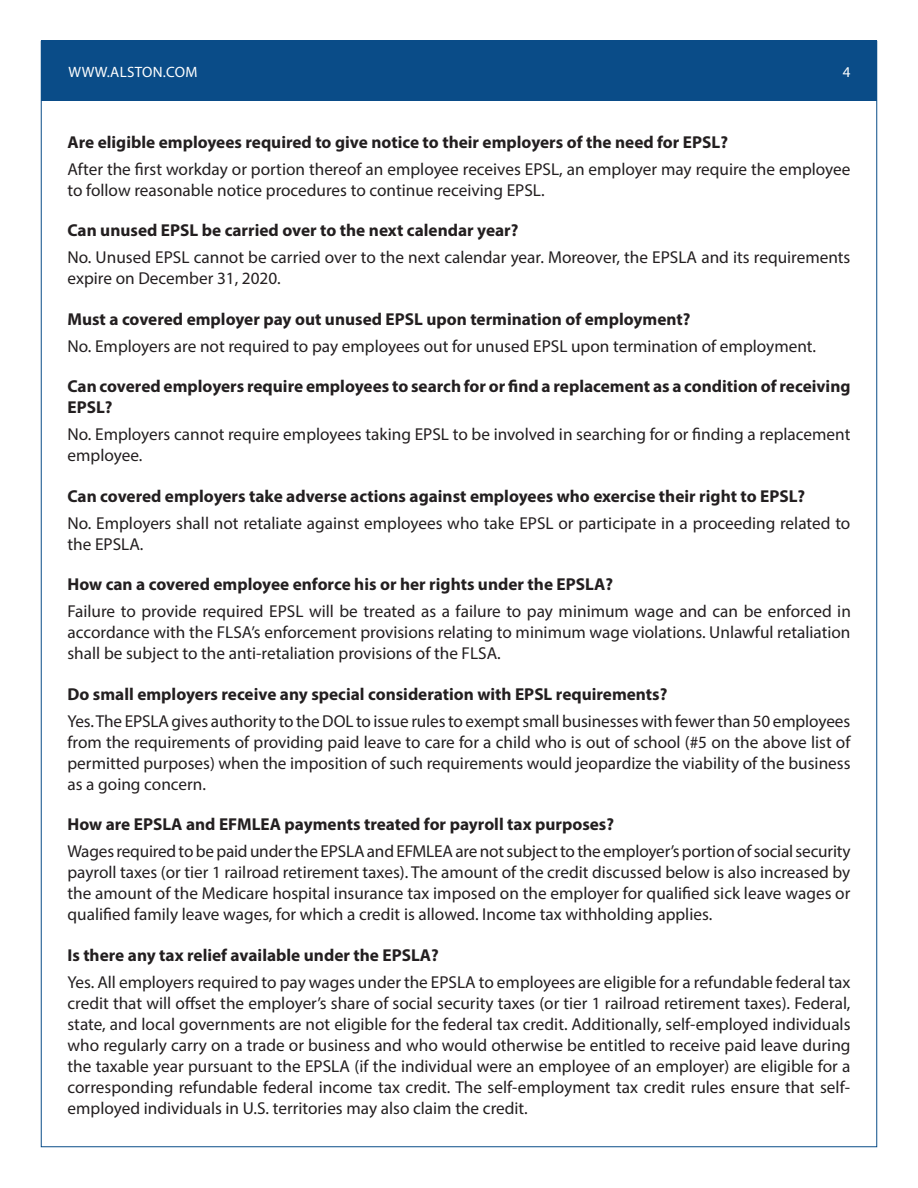
<style>
.page{position:relative;width:918px;height:1188px;background:#fff}
.page>*{position:absolute;margin:0;border:0;box-sizing:border-box;transform-origin:0 0}
.t1{font:17.25px/21px "Myriad Pro";color:#231f20}
.t2{font:700 17.25px/21px "Myriad Pro";color:#231f20}
.t3{font:15px "Myriad Pro";letter-spacing:.02em;color:#fff}
</style>
<div class="page">
<div style="left:41px;top:40px;width:835px;height:61px;background:#0a4c88"></div>
<p class="t3" style="left:68px;top:62px;width:130px">WWW.ALSTON.COM</p>
<p class="t3" style="left:843px;top:62px;width:9px">4</p>
<p class="t2" style="left:68px;top:131px;width:662px">Are eligible employees required to give notice to their employers of the need for EPSL?</p>
<p class="t1" style="left:68px;top:158px;width:785px">After the first workday or portion thereof an employee receives EPSL, an employer may require the employee to follow reasonable notice procedures to continue receiving EPSL.</p>
<p class="t2" style="left:68px;top:220px;width:452px">Can unused EPSL be carried over to the next calendar year?</p>
<p class="t1" style="left:68px;top:247px;width:784px">No. Unused EPSL cannot be carried over to the next calendar year. Moreover, the EPSLA and its requirements expire on December 31, 2020.</p>
<p class="t2" style="left:68px;top:308px;width:625px">Must a covered employer pay out unused EPSL upon termination of employment?</p>
<p class="t1" style="left:68px;top:335px;width:750px">No. Employers are not required to pay employees out for unused EPSL upon termination of employment.</p>
<p class="t2" style="left:68px;top:376px;width:785px">Can covered employers require employees to search for or find a replacement as a condition of receiving<br>EPSL?</p>
<p class="t1" style="left:68px;top:424px;width:784px">No. Employers cannot require employees taking EPSL to be involved in searching for or finding a replacement employee.</p>
<p class="t2" style="left:68px;top:485px;width:739px">Can covered employers take adverse actions against employees who exercise their right to EPSL?</p>
<p class="t1" style="left:68px;top:512px;width:784px">No. Employers shall not retaliate against employees who take EPSL or participate in a proceeding related to the EPSLA.</p>
<p class="t2" style="left:68px;top:574px;width:547px">How can a covered employee enforce his or her rights under the EPSLA?</p>
<p class="t1" style="left:68px;top:601px;width:785px;text-align:justify">Failure to provide required EPSL will be treated as a failure to pay minimum wage and can be enforced in accordance with the FLSA’s enforcement provisions relating to minimum wage violations. Unlawful retaliation shall be subject to the anti-retaliation provisions of the FLSA.</p>
<p class="t2" style="left:68px;top:683px;width:601px">Do small employers receive any special consideration with EPSL requirements?</p>
<p class="t1" style="left:68px;top:710px;width:785px;text-align:justify">Yes. The EPSLA gives authority to the DOL to issue rules to exempt small businesses with fewer than 50 employees from the requirements of providing paid leave to care for a child who is out of school (#5 on the above list of permitted purposes) when the imposition of such requirements would jeopardize the viability of the business as a going concern.</p>
<p class="t2" style="left:68px;top:813px;width:548px">How are EPSLA and EFMLEA payments treated for payroll tax purposes?</p>
<p class="t1" style="left:68px;top:841px;width:785px;text-align:justify">Wages required to be paid under the EPSLA and EFMLEA are not subject to the employer’s portion of social security payroll taxes (or tier 1 railroad retirement taxes). The amount of the credit discussed below is also increased by the amount of the Medicare hospital insurance tax imposed on the employer for qualified sick leave wages or qualified family leave wages, for which a credit is allowed. Income tax withholding applies.</p>
<p class="t2" style="left:68px;top:944px;width:373px">Is there any tax relief available under the EPSLA?</p>
<p class="t1" style="left:68px;top:971px;width:785px;text-align:justify">Yes. All employers required to pay wages under the EPSLA to employees are eligible for a refundable federal tax credit that will offset the employer’s share of social security taxes (or tier 1 railroad retirement taxes). Federal, state, and local governments are not eligible for the federal tax credit. Additionally, self-employed individuals who regularly carry on a trade or business and who would otherwise be entitled to receive paid leave during the taxable year pursuant to the EPSLA (if the individual were an employee of an employer) are eligible for a corresponding refundable federal income tax credit. The self-employment tax credit rules ensure that self&shy;employed individuals in U.S. territories may also claim the credit.</p>
</div>
